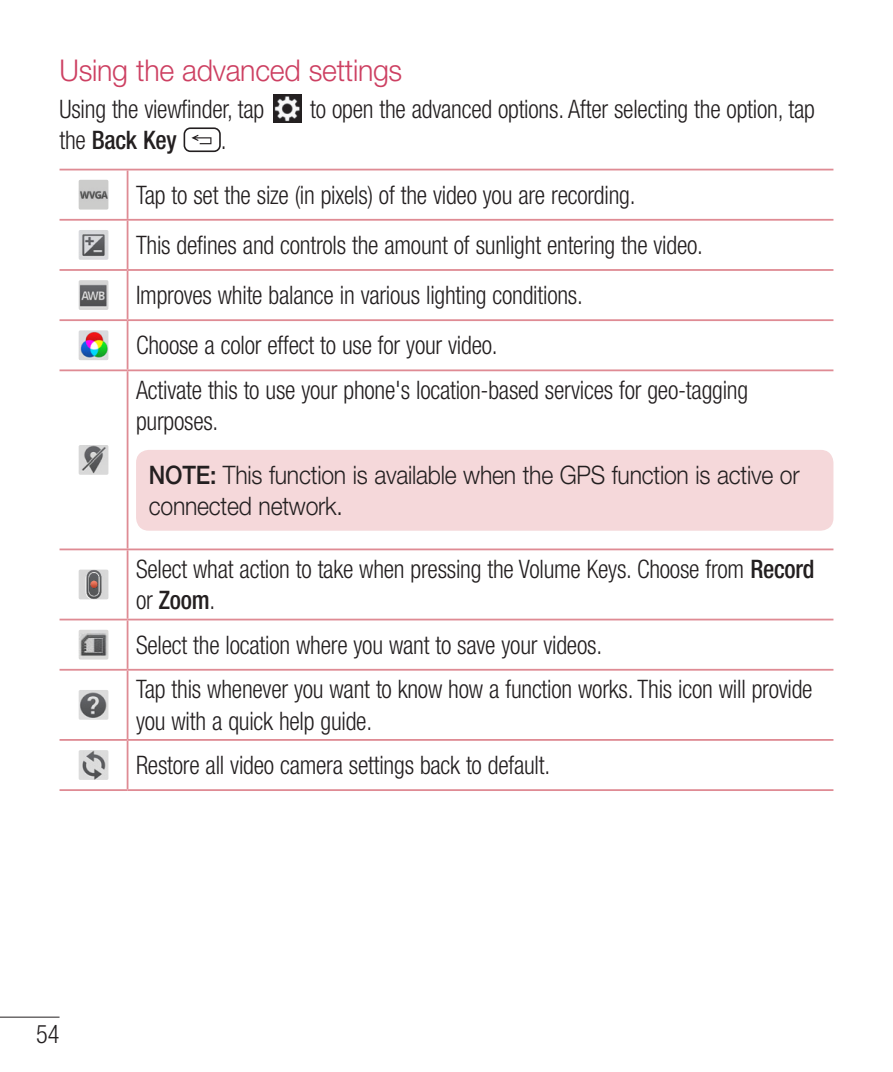
<style>
.page{position:relative;width:893px;height:1072px;background:#fff}
.page>*{position:absolute;margin:0;border:0;box-sizing:border-box;transform-origin:0 0}
.t1{font:300 30px "Helvetica Neue LT Pro";letter-spacing:-.01em;color:#cd4062;scale:.95 1}
.t2{font:300 condensed 25.5px/50.1px "Helvetica Neue LT Pro";letter-spacing:-.01em;color:#231f20;scale:.95 1}
.t3{font:300 25.5px/31.5px "Helvetica Neue LT Pro";letter-spacing:-.01em;color:#231f20;scale:.9 1}
.t4{font:500 condensed 25.5px "Helvetica Neue LT Pro";letter-spacing:-.01em;color:#231f20;scale:.95 1}
.s1{font-weight:300}
.s2{font-weight:500}
</style>
<div class="page">
<hr style="left:0;top:1016px;width:60px;height:1px;background:#231f20">
<img style="left:273px;top:95px;width:28px;height:28px">
<div style="left:184px;top:127px;width:37px;height:25px;border:2px solid #231f20;border-radius:6px"></div>
<svg style="left:191px;top:135px;width:20px;height:9px"></svg>
<hr style="left:60px;top:169px;width:773px;height:1px;background:#df8b94">
<hr style="left:127px;top:170px;width:1px;height:49px;background:#df8b94">
<hr style="left:60px;top:219px;width:773px;height:2px;background:#df8b94">
<hr style="left:127px;top:221px;width:1px;height:48px;background:#df8b94">
<hr style="left:128px;top:269px;width:705px;height:2px;background:#df8b94">
<hr style="left:128px;top:319px;width:705px;height:2px;background:#df8b94">
<hr style="left:128px;top:369px;width:705px;height:2px;background:#df8b94">
<hr style="left:127px;top:371px;width:1px;height:177px;background:#df8b94">
<hr style="left:60px;top:548px;width:773px;height:2px;background:#df8b94">
<hr style="left:127px;top:550px;width:1px;height:68px;background:#df8b94">
<hr style="left:128px;top:618px;width:705px;height:2px;background:#df8b94">
<hr style="left:128px;top:669px;width:705px;height:1px;background:#df8b94">
<hr style="left:60px;top:269px;width:68px;height:2px;background:#df8b94">
<hr style="left:127px;top:271px;width:1px;height:48px;background:#df8b94">
<hr style="left:60px;top:319px;width:68px;height:2px;background:#df8b94">
<hr style="left:127px;top:321px;width:1px;height:48px;background:#df8b94">
<hr style="left:60px;top:369px;width:68px;height:2px;background:#df8b94">
<hr style="left:60px;top:618px;width:68px;height:2px;background:#df8b94">
<hr style="left:127px;top:620px;width:1px;height:49px;background:#df8b94">
<hr style="left:60px;top:669px;width:68px;height:1px;background:#df8b94">
<hr style="left:127px;top:670px;width:1px;height:69px;background:#df8b94">
<hr style="left:60px;top:739px;width:68px;height:1px;background:#df8b94">
<hr style="left:127px;top:740px;width:1px;height:49px;background:#df8b94">
<hr style="left:128px;top:739px;width:705px;height:1px;background:#df8b94">
<hr style="left:128px;top:789px;width:705px;height:2px;background:#df8b94">
<hr style="left:60px;top:789px;width:68px;height:2px;background:#df8b94">
<img style="left:79px;top:180px;width:29px;height:29px;border-radius:2px">
<img style="left:79px;top:230px;width:29px;height:30px;border-radius:2px">
<img style="left:79px;top:280px;width:29px;height:30px;border-radius:2px">
<img style="left:79px;top:330px;width:29px;height:30px;border-radius:2px">
<img style="left:79px;top:445px;width:29px;height:30px;border-radius:2px">
<div style="left:136px;top:450px;width:697px;height:80px;background:#f5d8da;border-radius:13px"></div>
<img style="left:79px;top:569px;width:29px;height:30px;border-radius:2px">
<img style="left:79px;top:629px;width:29px;height:30px;border-radius:2px">
<img style="left:79px;top:690px;width:29px;height:29px;border-radius:2px">
<img style="left:79px;top:750px;width:29px;height:30px;border-radius:2px">
<p class="t1" style="left:60px;top:59px;width:362px">Using the advanced settings</p>
<p class="t2" style="left:60px;top:86px;width:217px">Using the viewfinder, tap</p>
<p class="t2" style="left:310px;top:86px;width:533px">to open the advanced options. After selecting the option, tap</p>
<p class="t4" style="left:60px;top:131px;width:125px"><span class="s1">the</span> Back Key</p>
<p class="t2" style="left:136px;top:115px;width:527px;line-height:54.6px;text-indent:85px">.<br>Tap to set the size (in pixels) of the video you are recording.</p>
<p class="t2" style="left:136px;top:222px;width:598px">This defines and controls the amount of sunlight entering the video.<br>Improves white balance in various lighting conditions.<br>Choose a color effect to use for your video.</p>
<p class="t2" style="left:136px;top:376px;width:646px;line-height:31.5px">Activate this to use your phone's location-based services for geo-tagging purposes.</p>
<p class="t3" style="left:149px;top:461px;width:725px"><span class="s2">NOTE:</span> This function is available when the GPS function is active or connected network.</p>
<p class="t2" style="left:136px;top:555px;width:716px;line-height:31.5px">Select what action to take when pressing the Volume Keys. Choose from <span class="s2">Record </span>or <span class="s2">Zoom</span>.</p>
<p class="t2" style="left:136px;top:625px;width:714px;line-height:44.4px">Select the location where you want to save your videos.<br>Tap this whenever you want to know how a function works. This icon will provide</p>
<p class="t2" style="left:136px;top:701px;width:437px;line-height:44.4px">you with a quick help guide.<br>Restore all video camera settings back to default.</p>
<p class="t2" style="left:36px;top:1011px;width:26px">54</p>
</div>
